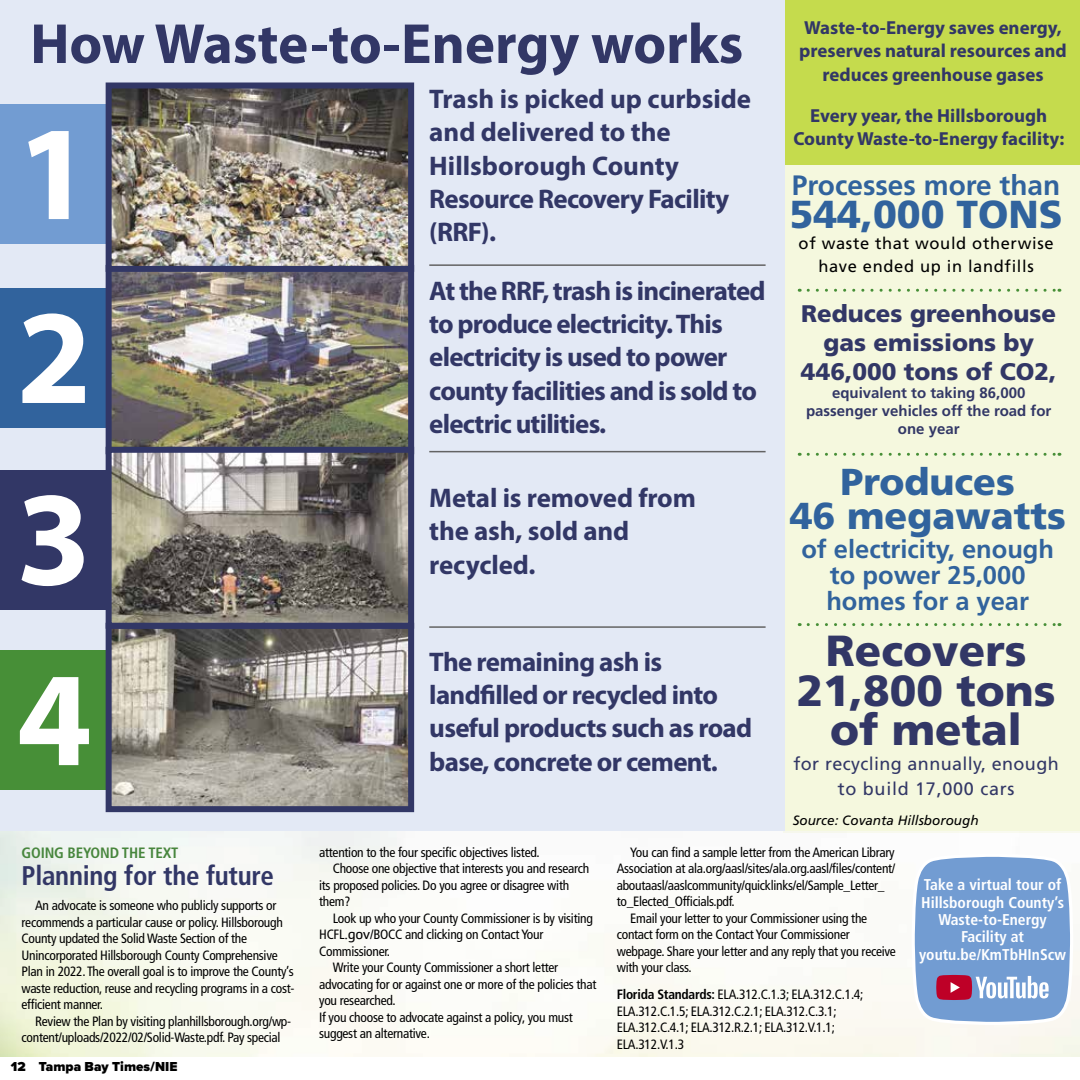
<style>
.page{position:relative;width:1080px;height:1080px;background:#fff}
.page>*{position:absolute;margin:0;border:0;box-sizing:border-box;transform-origin:0 0}
.t1{font:700 135.45px/181.9px "Myriad Pro";color:#fff;text-align:justify}
.t2{font:700 57px "Myriad Pro";color:#323766}
.t3{font:900 43.5px "Frutiger";color:#323766}
.t4{font:900 39px "Frutiger";color:#31639d}
.t5{font:900 37.5px "Frutiger";color:#31639d}
.t6{font:700 28.05px "Frutiger";color:#31639d}
.t7{font:700 27px/33.3px "Myriad Pro";letter-spacing:-.025em;color:#323766}
.t8{font:700 27px/33.3px "Myriad Pro";color:#323766}
.t9{font:700 27px "Myriad Pro";letter-spacing:-.005em;color:#323766}
.t10{font:700 condensed 27px "Frutiger";letter-spacing:-.01em;color:#323766}
.t11{font:700 25.5px/26.1px "Frutiger";color:#31639d}
.t12{font:900 24px/29.1px "Frutiger";color:#323766;text-align:center}
.t13{font:700 18.9px/23.1px "Myriad Pro";color:#323766;text-align:center}
.t14{font:18px "Frutiger";letter-spacing:.02em;color:#323766}
.t15{font:18px "Frutiger";letter-spacing:.04em;color:#323766}
.t16{font:16.5px/23.1px "Frutiger";letter-spacing:.04em;color:#000;text-align:center}
.t17{font:700 condensed 15.6px/17.2px "Frutiger";color:#fff;text-align:center}
.t18{font:700 15px/18px "Frutiger";color:#323766;text-align:center}
.t19{font:700 condensed 15px "Frutiger";letter-spacing:-.01em;color:#47863d}
.t20{font:condensed 13.5px/16.5px "Frutiger";letter-spacing:-.02em;color:#000}
.t21{font:italic 13.5px "Frutiger";color:#000}
.t22{font:900 13.5px "Proxima Nova";color:#000}
.s1{font-family:"Soleto";font-stretch:normal}
.s2{font-weight:700}
</style>
<div class="page">
<div style="left:783px;top:160px;width:297px;height:673px;background:#f5f8de"></div>
<div style="left:783px;top:0;width:297px;height:164px;background:#c5db4d"></div>
<div style="left:0;top:0;width:784px;height:831px;background:#e3e9f5"></div>
<img style="left:0;top:831px;width:1080px;height:225px">
<svg style="left:808px;top:623px;width:252px;height:3px"></svg>
<svg style="left:808px;top:453px;width:252px;height:3px"></svg>
<svg style="left:808px;top:289px;width:252px;height:3px"></svg>
<hr style="left:429px;top:626px;width:337px;height:2px;background:#636363">
<hr style="left:429px;top:264px;width:337px;height:2px;background:#636363">
<hr style="left:429px;top:451px;width:337px;height:1px;background:#636363">
<div style="left:0;top:104px;width:129px;height:140px;background:#729cd2"></div>
<div style="left:0;top:288px;width:129px;height:140px;background:#31639d"></div>
<div style="left:0;top:470px;width:129px;height:140px;background:#323766"></div>
<div style="left:0;top:650px;width:129px;height:140px;background:#478f37"></div>
<img style="left:113px;top:89px;width:294px;height:716px">
<div style="left:106px;top:265px;width:308px;height:189px;border:6px solid #323766"></div>
<div style="left:106px;top:82px;width:308px;height:190px;border:6px solid #323766"></div>
<div style="left:106px;top:623px;width:308px;height:189px;border:6px solid #323766"></div>
<div style="left:106px;top:447px;width:308px;height:182px;border:6px solid #323766"></div>
<svg style="left:909px;top:851px;width:166px;height:177px"></svg>
<h3 class="t13" style="left:799px;top:16px;width:269px">Waste-to-Energy saves energy, preserves natural resources and reduces greenhouse gases</h3>
<h3 class="t13" style="left:793px;top:104px;width:272px">Every year, the Hillsborough<br>County Waste-to-Energy facility:</h3>
<h3 class="t6" style="left:792px;top:168px;width:270px">Processes more than</h3>
<h3 class="t4" style="left:789px;top:191px;width:275px">544,000 TONS</h3>
<p class="t16" style="left:799px;top:232px;width:257px">of waste that would otherwise have ended up in landfills</p>
<h3 class="t12" style="left:801px;top:298px;width:257px">Reduces greenhouse gas emissions by<br>446,000 tons of CO2,</h3>
<p class="t18" style="left:806px;top:384px;width:247px">equivalent to taking 86,000 passenger vehicles off the road for one year</p>
<h3 class="t5" style="left:841px;top:459px;width:176px">Produces</h3>
<h2 class="t2" style="left:30px;top:7px;width:715px">How Waste-to-Energy works</h2>
<h3 class="t8" style="left:429px;top:81px;width:323px">Trash is picked up curbside and delivered to the<br>Hillsborough County<br>Resource Recovery Facility (RRF).</h3>
<h3 class="t7" style="left:429px;top:273px;width:338px">At the RRF, trash is incinerated to produce electricity. This electricity is used to power county facilities and is sold to electric utilities.</h3>
<h1 class="t1" style="left:16px;top:78px;width:77px">1<br>2<br>3<br>4</h1>
<h3 class="t9" style="left:429px;top:480px;width:268px">Metal is removed from</h3>
<h3 class="t5" style="left:790px;top:493px;width:278px">46 megawatts</h3>
<h3 class="t9" style="left:429px;top:514px;width:201px">the ash, sold and</h3>
<h3 class="t11" style="left:801px;top:536px;width:254px">of electricity, enough</h3>
<h3 class="t9" style="left:429px;top:547px;width:108px">recycled.</h3>
<h3 class="t11" style="left:826px;top:562px;width:204px">to power 25,000 homes for a year</h3>
<h3 class="t7" style="left:429px;top:644px;width:235px">The remaining ash is</h3>
<h3 class="t3" style="left:826px;top:625px;width:202px">Recovers</h3>
<h3 class="t7" style="left:429px;top:677px;width:290px">landflled or recycled into</h3>
<h3 class="t3" style="left:797px;top:664px;width:260px">21,800 tons</h3>
<h3 class="t7" style="left:429px;top:711px;width:325px">useful products such as road</h3>
<h3 class="t3" style="left:830px;top:704px;width:194px">of metal</h3>
<h3 class="t7" style="left:429px;top:744px;width:290px">base, concrete or cement.</h3>
<h3 class="t14" style="left:794px;top:753px;width:267px">for recycling annually, enough</h3>
<p class="t19" style="left:22px;top:844px;width:158px">GOING BEYOND THE TEXT</p>
<h3 class="t10" style="left:22px;top:860px;width:254px">Planning for the future</h3>
<p class="t20" style="left:22px;top:898px;width:275px;text-indent:14px">An advocate is someone who publicly supports or recommends a particular cause or policy. Hillsborough County updated the Solid Waste Section of the Unincorporated Hillsborough County Comprehensive Plan in 2022. The overall goal is to improve the County’s waste reduction, reuse and recycling programs in a cost&shy;effcient manner.</p>
<p class="t20" style="left:22px;top:1013px;width:271px;text-indent:14px">Review the Plan by visiting planhillsborough.org/wp&shy;content/uploads/2022/02/Solid-Waste.pdf. Pay special</p>
<p class="t22" style="left:11px;top:1057px;width:168px">12 Tampa Bay Times/NIE</p>
<p class="t20" style="left:319px;top:844px;width:222px">attention to the four specifc objectives listed.</p>
<p class="t20" style="left:333px;top:860px;width:258px">Choose one objective that interests you and research</p>
<p class="t20" style="left:319px;top:877px;width:252px">its proposed policies. Do you agree or disagree with</p>
<p class="t20" style="left:319px;top:893px;width:33px">them?</p>
<p class="t20" style="left:333px;top:910px;width:262px">Look up who your County Commissioner is by visiting</p>
<p class="t20" style="left:319px;top:926px;width:226px">HCFL<span class="s1">.gov</span>/BOCC and clicking on Contact Your</p>
<p class="t20" style="left:319px;top:943px;width:73px">Commissioner.</p>
<p class="t20" style="left:333px;top:959px;width:227px">Write your County Commissioner a short letter</p>
<p class="t20" style="left:319px;top:976px;width:279px">advocating for or against one or more of the policies that</p>
<p class="t20" style="left:319px;top:992px;width:78px">you researched.</p>
<p class="t20" style="left:319px;top:1009px;width:255px">If you choose to advocate against a policy, you must</p>
<p class="t20" style="left:319px;top:1025px;width:112px">suggest an alternative.</p>
<h3 class="t15" style="left:838px;top:778px;width:178px">to build 17,000 cars</h3>
<p class="t21" style="left:793px;top:813px;width:188px">Source: Covanta Hillsborough</p>
<p class="t20" style="left:630px;top:844px;width:266px">You can fnd a sample letter from the American Library</p>
<p class="t20" style="left:617px;top:860px;width:280px">Association at ala.org/aasl/sites/ala.org.aasl/fles/content/</p>
<p class="t20" style="left:617px;top:877px;width:269px">aboutaasl/aaslcommunity/quicklinks/el/Sample_Letter_</p>
<p class="t20" style="left:617px;top:893px;width:120px">to_Elected_Offcials.pdf.</p>
<p class="t20" style="left:630px;top:910px;width:238px">Email your letter to your Commissioner using the</p>
<p class="t20" style="left:617px;top:926px;width:234px">contact form on the Contact Your Commissioner</p>
<p class="t20" style="left:617px;top:943px;width:281px">webpage. Share your letter and any reply that you receive</p>
<p class="t20" style="left:617px;top:959px;width:76px">with your class.</p>
<p class="t20" style="left:617px;top:986px;width:248px"><span class="s2">Florida Standards:</span> ELA.312.C.1.3; ELA.312.C.1.4; ELA.312.C.1.5; ELA.312.C.2.1; ELA.312.C.3.1; ELA.312.C.4.1; ELA.312.R.2.1; ELA.312.V.1.1; ELA.312.V.1.3</p>
<p class="t17" style="left:919px;top:876px;width:149px">Take a virtual tour of<br>Hillsborough County’s<br>Waste-to-Energy<br>Facility at youtu.be/KmTbHInScw</p>
</div>
